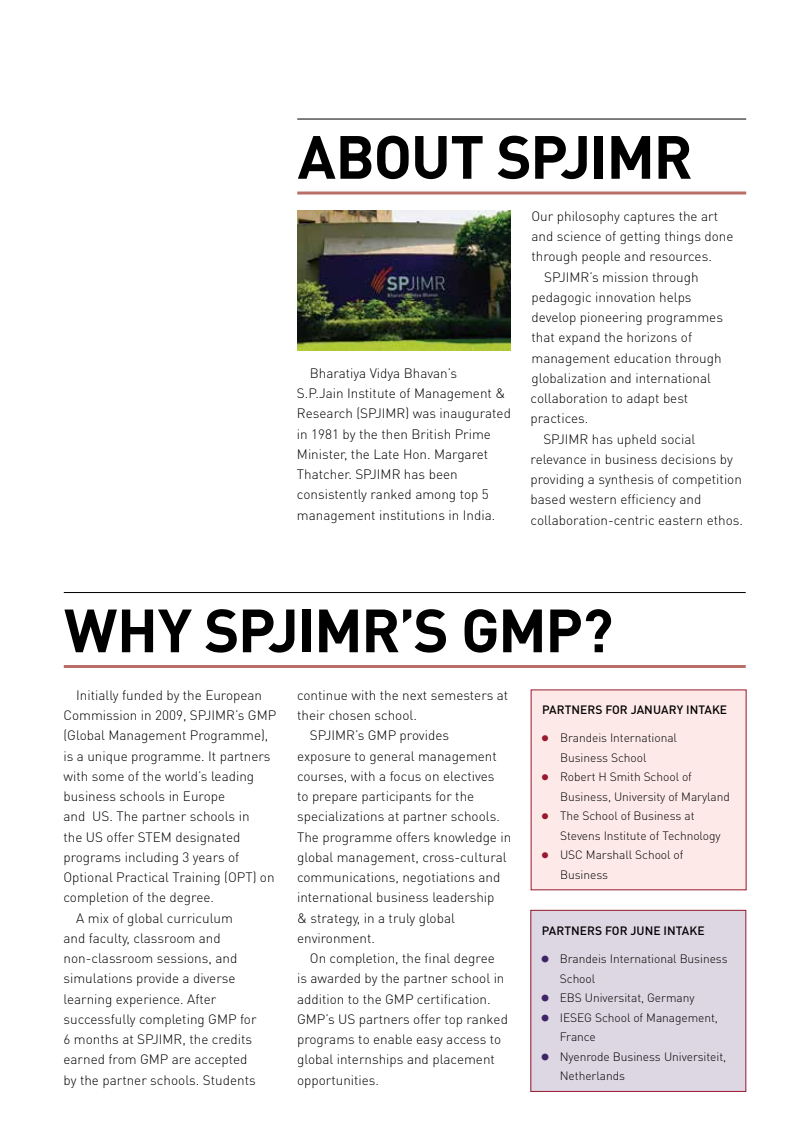
<style>
.page{position:relative;width:810px;height:1134px;background:#fff}
.page>*{position:absolute;margin:0;border:0;box-sizing:border-box;transform-origin:0 0}
.t1{font:700 60px "DIN Pro";letter-spacing:-.025em;color:#000}
.t2{font:300 13.5px/20.2px "DIN Pro";color:#000}
.t3{font:300 12px/19.5px "DIN Pro";letter-spacing:-.005em;color:#000}
.t4{font:500 12px "DIN Pro";letter-spacing:.005em;color:#000}
</style>
<div class="page">
<hr style="left:64px;top:592px;width:682px;height:1px;background:#000">
<hr style="left:64px;top:665px;width:682px;height:3px;background:#b96e68">
<hr style="left:297px;top:119px;width:449px;height:1px;background:#000">
<hr style="left:297px;top:192px;width:449px;height:3px;background:#b96e68">
<img style="left:297px;top:211px;width:213px;height:140px">
<div style="left:531px;top:690px;width:215px;height:200px;background:#fdeae8"></div>
<div style="left:531px;top:910px;width:215px;height:181px;background:#ddd6e3"></div>
<div style="left:530px;top:910px;width:216px;height:182px;border:1px solid #97192f"></div>
<h1 class="t1" style="left:298px;top:116px;width:397px">ABOUT SPJIMR</h1>
<p class="t2" style="left:297px;top:362px;width:216px;text-indent:13px">Bharatiya Vidya Bhavan’s<br>S.P.Jain Institute of Management &amp;<br>Research (SPJIMR) was inaugurated in 1981 by the then British Prime<br>Minister, the Late Hon. Margaret<br>Thatcher. SPJIMR has been consistently ranked among top 5 management institutions in India.</p>
<p class="t2" style="left:532px;top:205px;width:188px">Our philosophy captures the art</p>
<p class="t2" style="left:532px;top:226px;width:204px">and science of getting things done</p>
<p class="t2" style="left:532px;top:246px;width:182px">through people and resources.</p>
<p class="t2" style="left:544px;top:266px;width:156px">SPJIMR’s mission through</p>
<p class="t2" style="left:532px;top:286px;width:162px">pedagogic innovation helps</p>
<p class="t2" style="left:532px;top:307px;width:193px">develop pioneering programmes</p>
<p class="t2" style="left:532px;top:327px;width:162px">that expand the horizons of</p>
<p class="t2" style="left:532px;top:347px;width:192px">management education through</p>
<p class="t2" style="left:532px;top:367px;width:181px">globalization and international</p>
<p class="t2" style="left:531px;top:388px;width:159px">collaboration to adapt best</p>
<p class="t2" style="left:531px;top:408px;width:59px">practices.</p>
<p class="t2" style="left:543px;top:428px;width:154px">SPJIMR has upheld social</p>
<p class="t2" style="left:531px;top:448px;width:204px">relevance in business decisions by</p>
<p class="t2" style="left:531px;top:469px;width:213px">providing a synthesis of competition</p>
<p class="t2" style="left:531px;top:489px;width:172px">based western efficiency and</p>
<p class="t2" style="left:531px;top:509px;width:214px">collaboration-centric eastern ethos.</p>
<h1 class="t1" style="left:64px;top:590px;width:551px">WHY SPJIMR’S GMP?</h1>
<p class="t2" style="left:76px;top:684px;width:187px">Initially funded by the European</p>
<p class="t2" style="left:63px;top:705px;width:214px">Commission in 2009, SPJIMR’s GMP</p>
<p class="t2" style="left:63px;top:725px;width:206px">(Global Management Programme),</p>
<p class="t2" style="left:63px;top:745px;width:209px">is a unique programme. It partners</p>
<p class="t2" style="left:63px;top:765px;width:192px">with some of the world’s leading</p>
<p class="t2" style="left:63px;top:786px;width:163px">business schools in Europe</p>
<p class="t2" style="left:63px;top:806px;width:188px">and US. The partner schools in</p>
<p class="t2" style="left:63px;top:826px;width:178px">the US offer STEM designated</p>
<p class="t2" style="left:63px;top:846px;width:177px">programs including 3 years of</p>
<p class="t2" style="left:63px;top:867px;width:213px">Optional Practical Training (OPT) on</p>
<p class="t2" style="left:63px;top:887px;width:152px">completion of the degree.</p>
<p class="t2" style="left:76px;top:907px;width:158px">A mix of global curriculum</p>
<p class="t2" style="left:63px;top:927px;width:159px">and faculty, classroom and</p>
<p class="t2" style="left:63px;top:948px;width:175px">non-classroom sessions, and</p>
<p class="t2" style="left:63px;top:968px;width:174px">simulations provide a diverse</p>
<p class="t2" style="left:63px;top:988px;width:154px">learning experience. After</p>
<p class="t2" style="left:63px;top:1008px;width:195px">successfully completing GMP for</p>
<p class="t2" style="left:63px;top:1029px;width:190px">6 months at SPJIMR, the credits</p>
<p class="t2" style="left:63px;top:1049px;width:186px">earned from GMP are accepted</p>
<p class="t2" style="left:63px;top:1069px;width:194px">by the partner schools. Students</p>
<p class="t2" style="left:297px;top:684px;width:213px">continue with the next semesters at</p>
<p class="t2" style="left:297px;top:705px;width:121px">their chosen school.</p>
<p class="t2" style="left:310px;top:725px;width:141px">SPJIMR’s GMP provides</p>
<p class="t2" style="left:297px;top:745px;width:201px">exposure to general management</p>
<p class="t2" style="left:297px;top:765px;width:199px">courses, with a focus on electives</p>
<p class="t2" style="left:297px;top:786px;width:179px">to prepare participants for the</p>
<p class="t2" style="left:297px;top:806px;width:204px">specializations at partner schools.</p>
<p class="t2" style="left:297px;top:826px;width:216px">The programme offers knowledge in</p>
<p class="t2" style="left:297px;top:846px;width:211px">global management, cross-cultural</p>
<p class="t2" style="left:297px;top:867px;width:205px">communications, negotiations and</p>
<p class="t2" style="left:297px;top:887px;width:199px">international business leadership</p>
<p class="t2" style="left:297px;top:907px;width:159px">&amp; strategy, in a truly global</p>
<p class="t2" style="left:297px;top:927px;width:79px">environment.</p>
<p class="t2" style="left:310px;top:948px;width:186px">On completion, the final degree</p>
<p class="t2" style="left:297px;top:968px;width:209px">is awarded by the partner school in</p>
<p class="t2" style="left:297px;top:988px;width:195px">addition to the GMP certification.</p>
<p class="t2" style="left:297px;top:1008px;width:212px">GMP’s US partners offer top ranked</p>
<p class="t2" style="left:297px;top:1029px;width:206px">programs to enable easy access to</p>
<p class="t2" style="left:297px;top:1049px;width:199px">global internships and placement</p>
<p class="t2" style="left:297px;top:1069px;width:84px">opportunities.</p>
<p class="t4" style="left:542px;top:702px;width:187px">PARTNERS FOR JANUARY INTAKE</p>
<p class="t3" style="left:560px;top:728px;width:118px;text-indent:-18px"><sup>■</sup> Brandeis International<br>Business School</p>
<p class="t3" style="left:560px;top:767px;width:171px;text-indent:-18px"><sup>■</sup> Robert H Smith School of<br>Business, University of Maryland</p>
<p class="t3" style="left:560px;top:806px;width:162px;text-indent:-18px"><sup>■</sup> The School of Business at<br>Stevens Institute of Technology</p>
<p class="t3" style="left:560px;top:845px;width:125px;text-indent:-18px"><sup>■</sup> USC Marshall School of<br>Business</p>
<p class="t4" style="left:542px;top:923px;width:164px">PARTNERS FOR JUNE INTAKE</p>
<p class="t3" style="left:560px;top:949px;width:169px;text-indent:-18px"><sup>■</sup> Brandeis International Business<br>School</p>
<p class="t3" style="left:542px;top:988px;width:154px"><sup>■</sup> EBS Universitat, Germany</p>
<p class="t3" style="left:560px;top:1007px;width:160px;text-indent:-18px"><sup>■</sup> IESEG School of Management,<br>France</p>
<p class="t3" style="left:560px;top:1046px;width:168px;text-indent:-18px"><sup>■</sup> Nyenrode Business Universiteit,<br>Netherlands</p>
</div>
